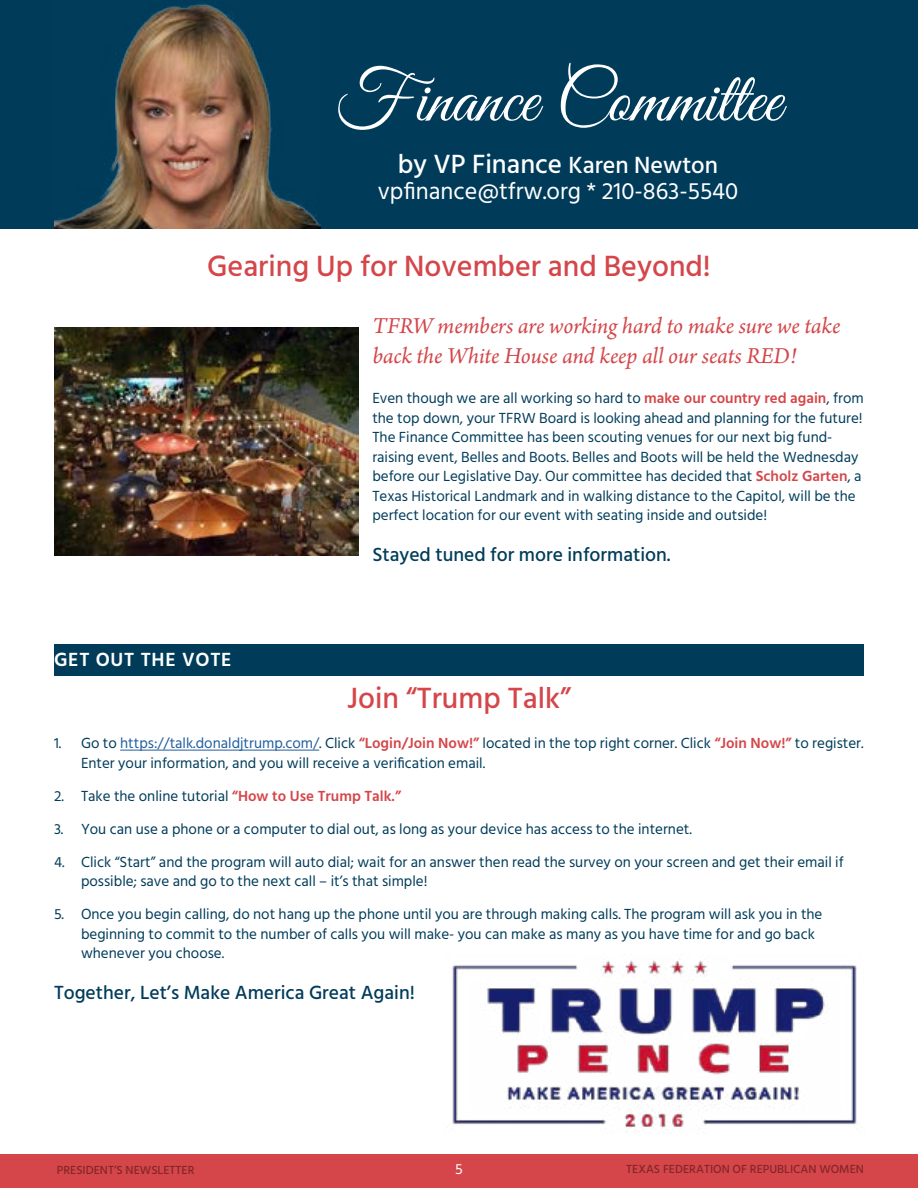
<style>
.page{position:relative;width:918px;height:1188px;background:#fff}
.page>*{position:absolute;margin:0;border:0;box-sizing:border-box;transform-origin:0 0}
.t1{font:72px "Great Vibes";color:#fff}
.t2{font:500 30px "Hind Siliguri";color:#d4464a}
.t3{font:500 27px "Hind Siliguri";color:#fff}
.t4{font:italic 24px/30px "Arno Pro";letter-spacing:-.005em;color:#d4464a}
.t5{font:24px "Hind Siliguri";color:#fff}
.t6{font:500 19.5px "Hind Siliguri";color:#003c5a}
.t7{font:600 19.5px "Hind Siliguri";letter-spacing:.04em;color:#fff}
.t8{font:15px/19.5px "Hind Siliguri";color:#003c5a}
.t9{font:15px "Hind Siliguri";color:#fff}
.t10{font:500 12px "Hind Siliguri";color:#842628}
.s1{font-size:24px}
.s2{font-weight:600;color:#d4464a}
.s3{color:#215e9e}
</style>
<div class="page">
<div style="left:0;top:1154px;width:918px;height:34px;background:#d4464a"></div>
<div style="left:0;top:0;width:918px;height:229px;background:#003c5a"></div>
<img style="left:54px;top:4px;width:267px;height:225px">
<div style="left:54px;top:645px;width:810px;height:31px;background:#003c5a"></div>
<hr style="left:120px;top:750px;width:199px;height:1px;background:#215e9e">
<img style="left:452px;top:960px;width:405px;height:174px">
<img style="left:54px;top:327px;width:305px;height:229px">
<h1 class="t1" style="left:335px;top:59px;width:448px">Finance Committee</h1>
<h3 class="t3" style="left:398px;top:145px;width:322px">by VP Finance <span class="s1">Karen Newton</span></h3>
<h3 class="t5" style="left:378px;top:174px;width:362px">vpfinance@tfrw.org * 210-863-5540</h3>
<h2 class="t2" style="left:207px;top:245px;width:505px">Gearing Up for November and Beyond!</h2>
<h3 class="t4" style="left:372px;top:313px;width:470px">TFRW members are working hard to make sure we take back the White House and keep all our seats RED!</h3>
<p class="t8" style="left:372px;top:389px;width:493px">Even though we are all working so hard to <span class="s2">make our country red again</span>, from the top down, your TFRW Board is looking ahead and planning for the future!<br>The Finance Committee has been scouting venues for our next big fund&shy;raising event, Belles and Boots. Belles and Boots will be held the Wednesday before our Legislative Day. Our committee has decided that <span class="s2">Scholz Garten</span>, a Texas Historical Landmark and in walking distance to the Capitol, will be the perfect location for our event with seating inside and outside!</p>
<h3 class="t6" style="left:372px;top:540px;width:300px">Stayed tuned for more information.</h3>
<h3 class="t7" style="left:54px;top:645px;width:179px">GET OUT THE VOTE</h3>
<h2 class="t2" style="left:347px;top:677px;width:225px">Join “Trump Talk”</h2>
<p class="t8" style="left:81px;top:734px;width:784px;text-indent:-27px">1. Go to <span class="s3">https://talk.donaldjtrump.com/</span>. Click <span class="s2">“Login/Join Now!”</span> located in the top right corner. Click <span class="s2">“Join Now!”</span> to register.<br>Enter your information, and you will receive a verification email.</p>
<p class="t8" style="left:54px;top:787px;width:349px">2. Take the online tutorial <span class="s2">“How to Use Trump Talk.”</span></p>
<p class="t8" style="left:54px;top:820px;width:639px">3. You can use a phone or a computer to dial out, as long as your device has access to the internet.</p>
<p class="t8" style="left:81px;top:853px;width:764px;text-indent:-27px">4. Click “Start” and the program will auto dial; wait for an answer then read the survey on your screen and get their email if possible; save and go to the next call – it’s that simple!</p>
<p class="t8" style="left:81px;top:905px;width:743px;text-indent:-27px">5. Once you begin calling, do not hang up the phone until you are through making calls. The program will ask you in the beginning to commit to the number of calls you will make- you can make as many as you have time for and go back whenever you choose.</p>
<h3 class="t6" style="left:54px;top:978px;width:362px">Together, Let’s Make America Great Again!</h3>
<p class="t10" style="left:57px;top:1162px;width:139px">PRESIDENT’S NEWSLETTER</p>
<p class="t9" style="left:455px;top:1159px;width:9px">5</p>
<p class="t10" style="left:626px;top:1160px;width:239px">TEXAS FEDERATION OF REPUBLICAN WOMEN</p>
</div>
